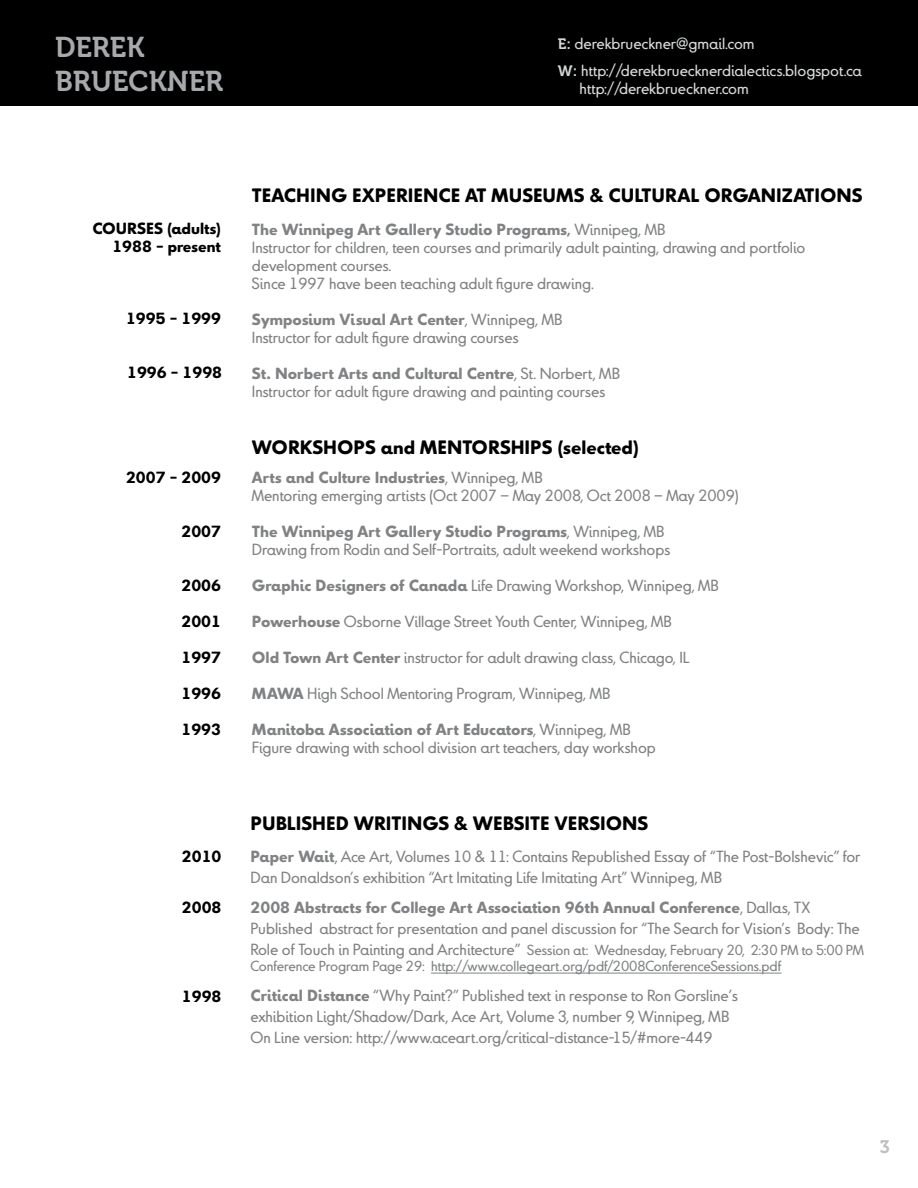
<style>
.page{position:relative;width:918px;height:1188px;background:#fff}
.page>*{position:absolute;margin:0;border:0;box-sizing:border-box;transform-origin:0 0}
.t1{font:28.5px/34.2px "Museo 700";color:#a7a9ac}
.t2{font:700 18px "Truvia";color:#000}
.t3{font:18px "Museo 700";color:#bcbec0}
.t4{font:15px/18px "Truvia";color:#808284}
.t5{font:15px/27px "Truvia";color:#d5d7d8}
.t6{font:700 15px/18px "Truvia";color:#000;text-align:right}
.t7{font:13.5px/16.5px "Truvia";color:#808284}
.s1{font-family:"Museo 700"}
.s2{font-weight:700}
.s3{font-size:15px}
</style>
<div class="page">
<div style="left:0;top:0;width:918px;height:106px;background:#000"></div>
<hr style="left:431px;top:973px;width:351px;height:1px;background:#808284">
<h1 class="t1" style="left:55px;top:31px;width:170px">DEREK<br>BRUECKNER</h1>
<p class="t5" style="left:558px;top:31px;width:305px"><span class="s1">E:</span> derekbrueckner@gmail.com<br><span class="s1">W:</span> http://derekbruecknerdialectics.blogspot.ca</p>
<p class="t5" style="left:580px;top:76px;width:171px">http://derekbrueckner.com</p>
<p class="t6" style="left:92px;top:219px;width:130px">COURSES (adults)<br>1988 - present</p>
<p class="t6" style="left:126px;top:310px;width:97px">1995 - 1999</p>
<p class="t6" style="left:127px;top:364px;width:97px">1996 - 1998</p>
<p class="t6" style="left:126px;top:469px;width:97px">2007 - 2009</p>
<p class="t6" style="left:181px;top:523px;width:41px">2007</p>
<p class="t6" style="left:181px;top:577px;width:41px">2006</p>
<p class="t6" style="left:181px;top:613px;width:41px">2001</p>
<p class="t6" style="left:181px;top:649px;width:41px">1997</p>
<p class="t6" style="left:181px;top:685px;width:41px">1996</p>
<p class="t6" style="left:181px;top:721px;width:41px">1993</p>
<p class="t6" style="left:182px;top:848px;width:41px">2010</p>
<p class="t6" style="left:182px;top:899px;width:41px">2008</p>
<p class="t6" style="left:182px;top:987px;width:41px">1998</p>
<p class="t2" style="left:252px;top:184px;width:612px">TEACHING EXPERIENCE AT MUSEUMS &amp; CULTURAL ORGANIZATIONS</p>
<p class="t4" style="left:252px;top:220px;width:555px"><span class="s2">The Winnipeg Art Gallery Studio Programs,</span> Winnipeg, MB<br>Instructor for children, teen courses and primarily adult painting, drawing and portfolio development courses.<br>Since 1997 have been teaching adult figure drawing.</p>
<p class="t4" style="left:252px;top:310px;width:312px"><span class="s2">Symposium Visual Art Center</span>, Winnipeg, MB<br>Instructor for adult figure drawing courses</p>
<p class="t4" style="left:252px;top:364px;width:369px"><span class="s2">St. Norbert Arts and Cultural Centre</span>, St. Norbert, MB<br>Instructor for adult figure drawing and painting courses</p>
<p class="t2" style="left:252px;top:436px;width:388px">WORKSHOPS and MENTORSHIPS (selected)</p>
<p class="t4" style="left:252px;top:469px;width:489px"><span class="s2">Arts and Culture Industries</span>, Winnipeg, MB<br>Mentoring emerging artists (Oct 2007 – May 2008, Oct 2008 – May 2009)</p>
<p class="t4" style="left:252px;top:523px;width:420px"><span class="s2">The Winnipeg Art Gallery Studio Programs</span>, Winnipeg, MB<br>Drawing from Rodin and Self-Portraits, adult weekend workshops</p>
<p class="t4" style="left:252px;top:577px;width:468px"><span class="s2">Graphic Designers of Canada</span> Life Drawing Workshop, Winnipeg, MB</p>
<p class="t4" style="left:252px;top:613px;width:421px"><span class="s2">Powerhouse</span> Osborne Village Street Youth Center, Winnipeg, MB</p>
<p class="t4" style="left:252px;top:649px;width:439px"><span class="s2">Old Town Art Center</span> instructor for adult drawing class, Chicago, IL</p>
<p class="t4" style="left:252px;top:685px;width:360px"><span class="s2">MAWA</span> High School Mentoring Program, Winnipeg, MB</p>
<p class="t4" style="left:252px;top:721px;width:405px"><span class="s2">Manitoba Association of Art Educators</span>, Winnipeg, MB<br>Figure drawing with school division art teachers, day workshop</p>
<p class="t2" style="left:251px;top:811px;width:399px">PUBLISHED WRITINGS &amp; WEBSITE VERSIONS</p>
<p class="t4" style="left:251px;top:846px;width:612px;line-height:21px"><span class="s2">Paper Wait</span>, Ace Art, Volumes 10 &amp; 11: Contains Republished Essay of “The Post-Bolshevic” for<br>Dan Donaldson’s exhibition “Art Imitating Life Imitating Art” Winnipeg, MB</p>
<p class="t4" style="left:251px;top:897px;width:611px;line-height:21px"><span class="s2">2008 Abstracts for College Art Association 96th Annual Conference</span>, Dallas, TX<br>Published abstract for presentation and panel discussion for “The Search for Vision’s Body: The</p>
<p class="t7" style="left:251px;top:942px;width:615px"><span class="s3">Role of Touch in Painting and Architecture”</span> Session at: Wednesday, February 20, 2:30 PM to 5:00 PM<br>Conference Program Page 29: http://www.collegeart.org/pdf/2008ConferenceSessions.pdf</p>
<p class="t4" style="left:251px;top:986px;width:489px;line-height:21px"><span class="s2">Critical Distance</span> “Why Paint?” Published text in response to Ron Gorsline’s exhibition Light/Shadow/Dark, Ace Art, Volume 3, number 9, Winnipeg, MB<br>On Line version: http://www.aceart.org/critical-distance-15/#more-449</p>
<p class="t3" style="left:880px;top:1137px;width:12px">3</p>
</div>
